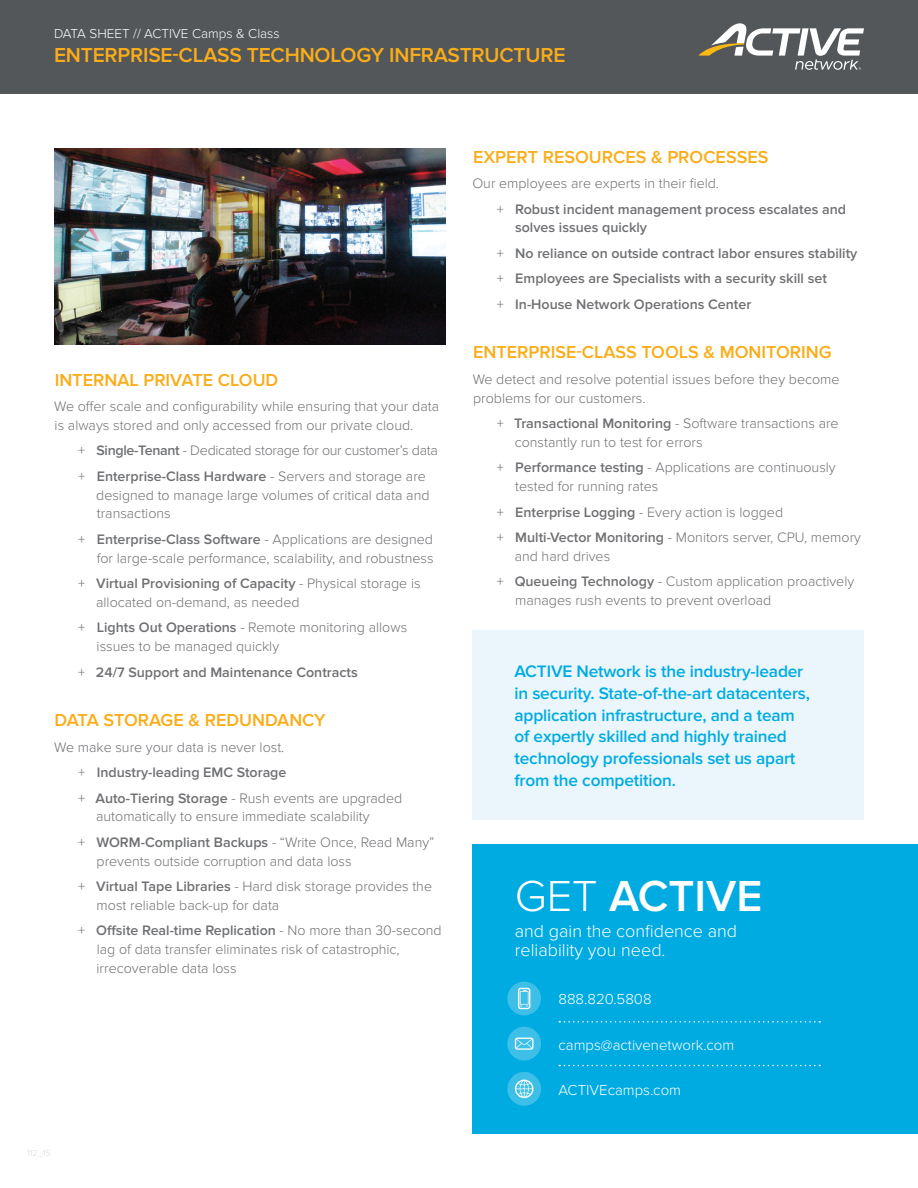
<style>
.page{position:relative;width:918px;height:1188px;background:#fff}
.page>*{position:absolute;margin:0;border:0;box-sizing:border-box;transform-origin:0 0}
.t1{font:600 45px "Proxima Nova";color:#fff}
.t2{font:600 21px "Proxima Nova";letter-spacing:-.01em;color:#faad19}
.t3{font:600 18px "Proxima Nova";color:#faad19}
.t4{font:300 18px/19.5px "Proxima Nova";color:#fff}
.t5{font:600 17.25px/21.8px "Proxima Nova";letter-spacing:-.01em;color:#00abe1}
.t6{font:300 15px "Proxima Nova";color:#fff}
.t7{font:300 14.25px/18.8px "Proxima Nova";color:#6f7073}
.t8{font:600 14.25px/25.5px "Proxima Nova";color:#6f7073}
.t9{font:300 14.25px/25.5px "Proxima Nova";letter-spacing:-.02em;color:#6f7073}
.t10{font:300 13.5px "Proxima Nova";color:#fff}
.t11{font:300 9px "Proxima Nova";color:#d7d8da}
.s1{font-weight:600}
.s2{font-weight:300}
</style>
<div class="page">
<div style="left:0;top:0;width:918px;height:94px;background:#545759"></div>
<svg style="left:698px;top:23px;width:166px;height:47px"></svg>
<div style="left:472px;top:845px;width:446px;height:289px;background:#00abe1"></div>
<svg style="left:559px;top:1021px;width:261px;height:2px"></svg>
<svg style="left:559px;top:1065px;width:261px;height:1px"></svg>
<div style="left:507px;top:1027px;width:34px;height:34px;background:#3ebfe8;border-radius:50%"></div>
<svg style="left:515px;top:1038px;width:18px;height:12px"></svg>
<div style="left:507px;top:1072px;width:34px;height:34px;background:#3ebfe8;border-radius:50%"></div>
<svg style="left:515px;top:1080px;width:18px;height:18px"></svg>
<div style="left:507px;top:982px;width:34px;height:33px;background:#3ebfe8;border-radius:50%"></div>
<svg style="left:518px;top:988px;width:12px;height:21px"></svg>
<div style="left:472px;top:630px;width:392px;height:189px;background:#eaf6fc"></div>
<img style="left:54px;top:148px;width:392px;height:197px">
<p class="t10" style="left:54px;top:25px;width:227px">Data Sheet // Active Camps &amp; Class</p>
<h2 class="t2" style="left:54px;top:43px;width:513px">enterprise-class technology infrastructure</h2>
<p class="t3" style="left:55px;top:369px;width:17px">Internal</p>
<p class="t3" style="left:143px;top:369px;width:22px">Private</p>
<p class="t3" style="left:218px;top:369px;width:25px">Cloud</p>
<p class="t7" style="left:54px;top:397px;width:386px">We offer scale and configurability while ensuring that your data is always stored and only accessed from our private cloud.</p>
<p class="t9" style="left:78px;top:438px;width:361px">+ <span class="s1">Single-Tenant</span> - Dedicated storage for our customer’s data + <span class="s1">Enterprise-Class Hardware</span> - Servers and storage are</p>
<p class="t7" style="left:96px;top:486px;width:335px">designed to manage large volumes of critical data and transactions</p>
<p class="t7" style="left:78px;top:530px;width:357px;text-align:right">+ <span class="s1">Enterprise-Class Software</span> - Applications are designed for large-scale performance, scalability, and robustness</p>
<p class="t7" style="left:96px;top:574px;width:326px;text-indent:-18px">+ <span class="s1">Virtual Provisioning of Capacity</span> - Physical storage is allocated on-demand, as needed</p>
<p class="t7" style="left:97px;top:619px;width:312px;text-indent:-18px">+ <span class="s1">Lights Out Operations</span> - Remote monitoring allows issues to be managed quickly</p>
<p class="t8" style="left:78px;top:659px;width:281px"><span class="s2">+</span> 24/7 Support and Maintenance Contracts</p>
<p class="t3" style="left:55px;top:710px;width:273px">DATA STORAGE &amp; REDUNDANCY</p>
<p class="t7" style="left:78px;top:734px;width:326px;line-height:25.5px;text-indent:-24px">We make sure your data is never lost.<br>+ <span class="s1">Industry-leading EMC Storage<br></span>+ <span class="s1">Auto-Tiering Storage</span> - Rush events are upgraded</p>
<p class="t7" style="left:78px;top:804px;width:358px;line-height:25.5px;text-indent:18px">automatically to ensure immediate scalability<br>+ <span class="s1">WORM-Compliant Backups</span> - “Write Once, Read Many”</p>
<p class="t7" style="left:78px;top:848px;width:355px;line-height:25.5px;text-indent:18px">prevents outside corruption and data loss<br>+ <span class="s1">Virtual Tape Libraries</span> - Hard disk storage provides the</p>
<p class="t7" style="left:78px;top:893px;width:365px;line-height:25.5px;text-indent:18px">most reliable back-up for data<br>+ <span class="s1">Offsite Real-time Replication</span> - No more than 30-second</p>
<p class="t7" style="left:97px;top:940px;width:305px">lag of data transfer eliminates risk of catastrophic, irrecoverable data loss</p>
<p class="t11" style="left:27px;top:1148px;width:25px">112_15</p>
<p class="t3" style="left:473px;top:146px;width:297px">EXPERT RESOURCES &amp; PROCESSES</p>
<p class="t8" style="left:497px;top:171px;width:351px;text-indent:-24px"><span class="s2">Our employees are experts in their field.<br>+</span> Robust incident management process escalates and</p>
<p class="t8" style="left:497px;top:215px;width:362px;text-indent:18px">solves issues quickly<br><span class="s2">+</span> No reliance on outside contract labor ensures stability <span class="s2">+</span> Employees are Specialists with a security skill set<br><span class="s2">+</span> In-House Network Operations Center</p>
<p class="t3" style="left:473px;top:342px;width:360px">ENTERPRISE-CLASS TOOLS &amp; MONITORING</p>
<p class="t7" style="left:473px;top:370px;width:368px">We detect and resolve potential issues before they become problems for our customers.</p>
<p class="t7" style="left:515px;top:414px;width:326px;text-indent:-18px">+ <span class="s1">Transactional Monitoring</span> - Software transactions are constantly run to test for errors</p>
<p class="t7" style="left:515px;top:458px;width:322px;text-indent:-19px">+ <span class="s1">Performance testing</span> - Applications are continuously tested for running rates</p>
<p class="t7" style="left:497px;top:499px;width:366px;line-height:25.5px">+ <span class="s1">Enterprise Logging</span> - Every action is logged<br>+ <span class="s1">Multi-Vector Monitoring</span> - Monitors server, CPU, memory</p>
<p class="t7" style="left:497px;top:543px;width:359px;line-height:25.5px;text-indent:18px">and hard drives<br>+ <span class="s1">Queueing Technology</span> - Custom application proactively</p>
<p class="t7" style="left:515px;top:591px;width:258px">manages rush events to prevent overload</p>
<p class="t5" style="left:514px;top:661px;width:297px">ACTIVE Network is the industry-leader in security. State-of-the-art datacenters, application infrastructure, and a team of expertly skilled and highly trained technology professionals set us apart from the competition.</p>
<h1 class="t1" style="left:515px;top:870px;width:249px"><span class="s2">get</span> ACTIVE</h1>
<p class="t4" style="left:515px;top:921px;width:224px">and gain the confidence and reliability you need.</p>
<p class="t6" style="left:559px;top:990px;width:95px">888.820.5808</p>
<p class="t6" style="left:559px;top:1036px;width:177px">camps@activenetwork.com</p>
<p class="t6" style="left:559px;top:1082px;width:124px">ACTIVEcamps.com</p>
</div>
